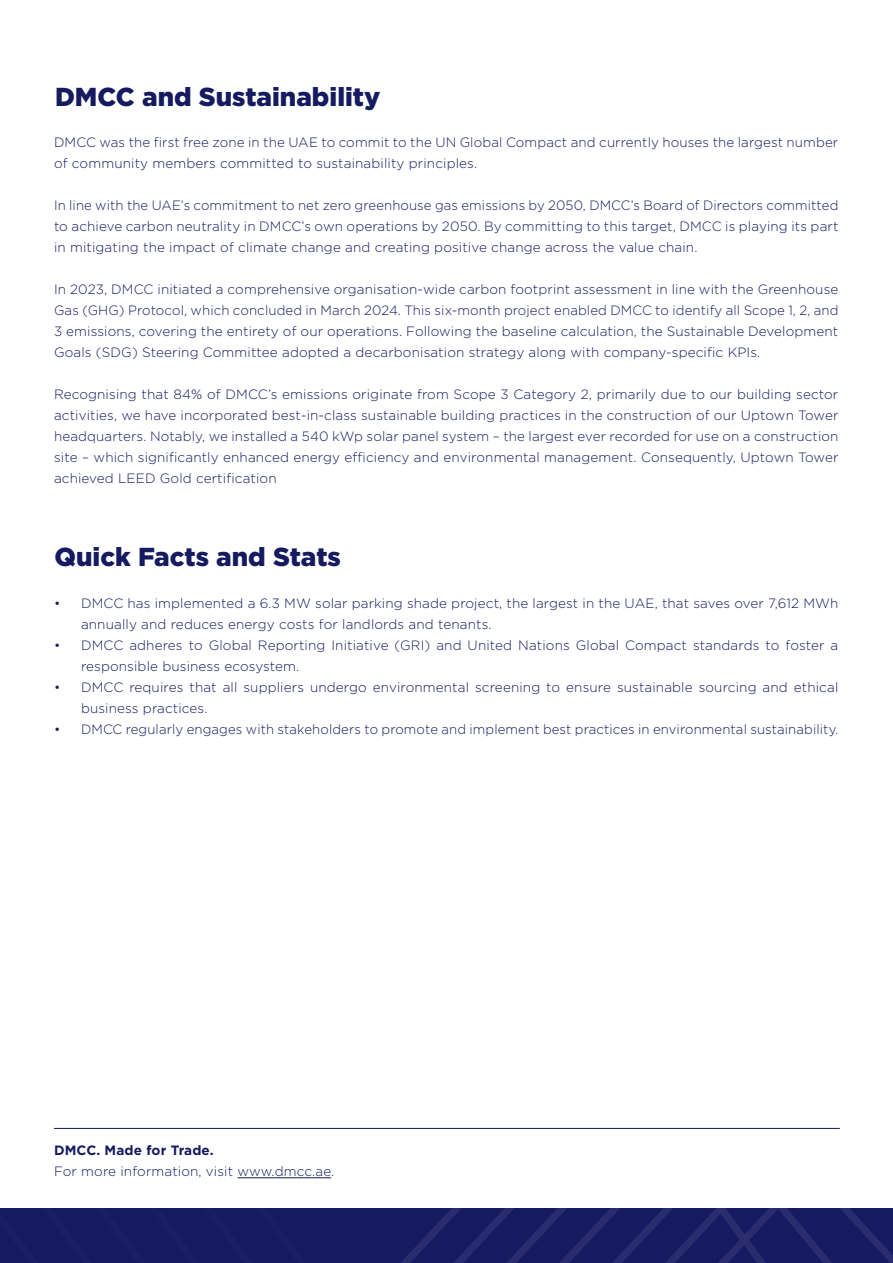
<style>
.page{position:relative;width:893px;height:1263px;background:#fff}
.page>*{position:absolute;margin:0;border:0;box-sizing:border-box;transform-origin:0 0}
.t1{font:900 25.95px "Gotham HTF";color:#161a60}
.t2{font:300 13.5px/21px "Gotham HTF";letter-spacing:.01em;color:#161a60}
.t3{font:700 13.5px "Gotham HTF";letter-spacing:.01em;color:#161a60}
</style>
<div class="page">
<svg style="left:0;top:1209px;width:893px;height:54px;background:#181c61"></svg>
<hr style="left:54px;top:1128px;width:786px;height:1px;background:#161a60">
<hr style="left:238px;top:1177px;width:93px;height:1px;background:#161a60">
<p class="t1" style="left:55px;top:82px;width:327px">DMCC and Sustainability</p>
<p class="t2" style="left:54px;top:132px;width:786px">DMCC was the first free zone in the UAE to commit to the UN Global Compact and currently houses the largest number of community members committed to sustainability principles.</p>
<p class="t2" style="left:54px;top:195px;width:786px;text-align:justify">In line with the UAE’s commitment to net zero greenhouse gas emissions by 2050, DMCC’s Board of Directors committed to achieve carbon neutrality in DMCC’s own operations by 2050. By committing to this target, DMCC is playing its part in mitigating the impact of climate change and creating positive change across the value chain.</p>
<p class="t2" style="left:54px;top:279px;width:786px;text-align:justify">In 2023, DMCC initiated a comprehensive organisation-wide carbon footprint assessment in line with the Greenhouse Gas (GHG) Protocol, which concluded in March 2024. This six-month project enabled DMCC to identify all Scope 1, 2, and 3 emissions, covering the entirety of our operations. Following the baseline calculation, the Sustainable Development Goals (SDG) Steering Committee adopted a decarbonisation strategy along with company-specific KPIs.</p>
<p class="t2" style="left:54px;top:384px;width:786px;text-align:justify">Recognising that 84% of DMCC’s emissions originate from Scope 3 Category 2, primarily due to our building sector activities, we have incorporated best-in-class sustainable building practices in the construction of our Uptown Tower headquarters. Notably, we installed a 540 kWp solar panel system – the largest ever recorded for use on a construction site – which significantly enhanced energy efficiency and environmental management. Consequently, Uptown Tower achieved LEED Gold certification</p>
<p class="t1" style="left:55px;top:542px;width:288px">Quick Facts and Stats</p>
<p class="t2" style="left:81px;top:592px;width:759px;text-indent:-27px">• DMCC has implemented a 6.3 MW solar parking shade project, the largest in the UAE, that saves over 7,612 MWh annually and reduces energy costs for landlords and tenants.</p>
<p class="t2" style="left:81px;top:634px;width:759px;text-indent:-27px">• DMCC adheres to Global Reporting Initiative (GRI) and United Nations Global Compact standards to foster a responsible business ecosystem.</p>
<p class="t2" style="left:81px;top:676px;width:759px;text-indent:-27px">• DMCC requires that all suppliers undergo environmental screening to ensure sustainable sourcing and ethical business practices.</p>
<p class="t2" style="left:54px;top:718px;width:786px">• DMCC regularly engages with stakeholders to promote and implement best practices in environmental sustainability.</p>
<p class="t3" style="left:54px;top:1142px;width:161px">DMCC. Made for Trade.</p>
<p class="t2" style="left:54px;top:1160px;width:282px">For more information, visit www.dmcc.ae.</p>
</div>
